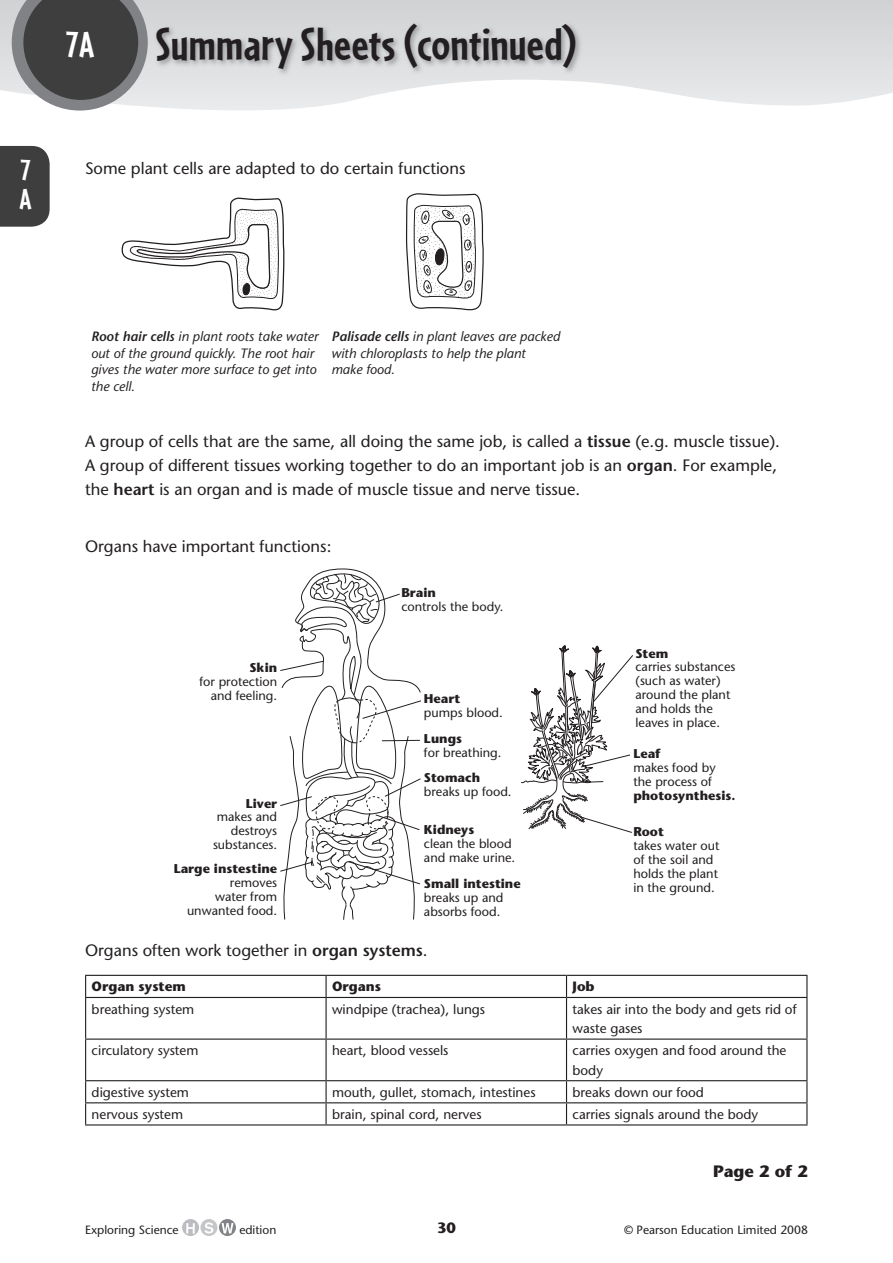
<style>
.page{position:relative;width:893px;height:1263px;background:#fff}
.page>*{position:absolute;margin:0;border:0;box-sizing:border-box;transform-origin:0 0}
.t1{font:700 48px "Cafeteria";letter-spacing:.005em;color:#231f20}
.t2{font:700 37.5px "Cafeteria";color:#fff}
.t3{font:700 30px/28.5px "Cafeteria";color:#fff}
.t4{font:16.5px/24px "Stone Sans";color:#231f20}
.t5{font:700 16.5px "Stone Sans";color:#231f20}
.t6{font:700 15px "Stone Sans";color:#231f20}
.t7{font:13.5px/19.5px "Stone Sans";color:#231f20}
.t8{font:italic 500 13.5px/16.5px "Stone Sans Std";color:#231f20}
.t9{font:700 13.5px "Stone Sans";color:#231f20}
.t10{font:500 12.75px/14px "Stone Sans Std";color:#231f20}
.t11{font:700 12.75px "Stone Sans Std";color:#231f20}
.t12{font:12.75px "Stone Sans Std Phonetic";color:#231f20}
.t13{font:12px "Stone Sans";color:#231f20}
.s1{font-weight:600}
</style>
<div class="page">
<svg style="left:0;top:0;width:893px;height:110px"></svg>
<svg style="left:12px;top:0;width:136px;height:111px;background:#676869"></svg>
<div style="left:182px;top:1219px;width:17px;height:17px;background:#bcbdc0;border-radius:50%"></div>
<svg style="left:186px;top:1223px;width:9px;height:11px"></svg>
<div style="left:200px;top:1219px;width:17px;height:17px;background:#c5c6c8;border-radius:50%"></div>
<svg style="left:204px;top:1222px;width:9px;height:11px"></svg>
<svg style="left:219px;top:1219px;width:17px;height:17px"></svg>
<svg style="left:222px;top:1223px;width:12px;height:10px"></svg>
<div style="left:0;top:146px;width:50px;height:81px;background:#3e3e3f"></div>
<svg style="left:880px;top:77px;width:13px;height:33px"></svg>
<hr style="left:85px;top:975px;width:241px;height:1px;background:#231f20">
<svg style="left:85px;top:976px;width:1px;height:21px"></svg>
<hr style="left:326px;top:975px;width:241px;height:1px;background:#231f20">
<svg style="left:326px;top:976px;width:1px;height:21px"></svg>
<hr style="left:567px;top:975px;width:241px;height:1px;background:#231f20">
<svg style="left:566px;top:976px;width:1px;height:21px"></svg>
<hr style="left:806px;top:976px;width:2px;height:21px;background:#231f20">
<hr style="left:85px;top:997px;width:241px;height:1px;background:#231f20">
<hr style="left:85px;top:998px;width:1px;height:40px;background:#231f20">
<hr style="left:326px;top:997px;width:241px;height:1px;background:#231f20">
<hr style="left:326px;top:998px;width:1px;height:40px;background:#231f20">
<hr style="left:567px;top:997px;width:241px;height:1px;background:#231f20">
<hr style="left:566px;top:998px;width:1px;height:40px;background:#231f20">
<hr style="left:806px;top:998px;width:2px;height:40px;background:#231f20">
<hr style="left:85px;top:1038px;width:241px;height:2px;background:#231f20">
<hr style="left:85px;top:1040px;width:1px;height:40px;background:#231f20">
<hr style="left:326px;top:1038px;width:241px;height:2px;background:#231f20">
<hr style="left:326px;top:1040px;width:1px;height:40px;background:#231f20">
<hr style="left:567px;top:1038px;width:241px;height:2px;background:#231f20">
<hr style="left:566px;top:1040px;width:1px;height:40px;background:#231f20">
<hr style="left:806px;top:1040px;width:2px;height:40px;background:#231f20">
<hr style="left:85px;top:1080px;width:241px;height:1px;background:#231f20">
<hr style="left:326px;top:1080px;width:241px;height:1px;background:#231f20">
<hr style="left:567px;top:1080px;width:241px;height:1px;background:#231f20">
<hr style="left:806px;top:1081px;width:2px;height:21px;background:#231f20">
<hr style="left:85px;top:1102px;width:241px;height:1px;background:#231f20">
<svg style="left:85px;top:1081px;width:1px;height:43px"></svg>
<hr style="left:326px;top:1102px;width:241px;height:1px;background:#231f20">
<svg style="left:326px;top:1081px;width:1px;height:43px"></svg>
<hr style="left:567px;top:1102px;width:241px;height:1px;background:#231f20">
<svg style="left:566px;top:1081px;width:1px;height:43px"></svg>
<hr style="left:806px;top:1103px;width:2px;height:21px;background:#231f20">
<hr style="left:85px;top:1124px;width:241px;height:1px;background:#231f20">
<hr style="left:326px;top:1124px;width:241px;height:1px;background:#231f20">
<hr style="left:567px;top:1124px;width:241px;height:1px;background:#231f20">
<img style="left:153px;top:21px;width:430px;height:56px">
<svg style="left:121px;top:197px;width:164px;height:114px"></svg>
<svg style="left:406px;top:193px;width:78px;height:118px"></svg>
<svg style="left:280px;top:568px;width:141px;height:352px"></svg>
<svg style="left:521px;top:645px;width:112px;height:188px"></svg>
<h2 class="t2" style="left:66px;top:23px;width:30px">7A</h2>
<h1 class="t1" style="left:156px;top:17px;width:422px">Summary Sheets (continued)</h1>
<h3 class="t3" style="left:20px;top:156px;width:14px">7<br>A</h3>
<p class="t4" style="left:85px;top:156px;width:382px">Some plant cells are adapted to do certain functions</p>
<p class="t8" style="left:91px;top:328px;width:229px"><span class="s1">Root hair cells</span> in plant roots take water out of the ground quickly. The root hair gives the water more surface to get into the cell.</p>
<p class="t8" style="left:332px;top:328px;width:230px"><span class="s1">Palisade cells</span> in plant leaves are packed with chloroplasts to help the plant make food.</p>
<p class="t4" style="left:85px;top:430px;width:696px">A group of cells that are the same, all doing the same job, is called a <span class="s1">tissue</span> (e.g. muscle tissue).<br>A group of different tissues working together to do an important job is an <span class="s1">organ</span>. For example, the <span class="s1">heart</span> is an organ and is made of muscle tissue and nerve tissue.</p>
<p class="t4" style="left:85px;top:534px;width:248px">Organs have important functions:</p>
<p class="t11" style="left:250px;top:660px;width:29px">Skin</p>
<p class="t10" style="left:200px;top:675px;width:79px;text-align:right">for protection and feeling.</p>
<p class="t11" style="left:401px;top:585px;width:36px">Brain</p>
<p class="t10" style="left:401px;top:600px;width:104px">controls the body.</p>
<p class="t11" style="left:424px;top:691px;width:38px">Heart</p>
<p class="t12" style="left:424px;top:705px;width:80px">pumps blood.</p>
<p class="t11" style="left:424px;top:731px;width:40px">Lungs</p>
<p class="t10" style="left:424px;top:746px;width:79px">for breathing.</p>
<p class="t11" style="left:424px;top:770px;width:58px">Stomach</p>
<p class="t10" style="left:424px;top:785px;width:89px">breaks up food.</p>
<p class="t11" style="left:246px;top:795px;width:33px">Liver</p>
<p class="t10" style="left:213px;top:810px;width:66px;text-align:right">makes and destroys substances.</p>
<p class="t11" style="left:424px;top:822px;width:52px">Kidneys</p>
<p class="t10" style="left:424px;top:837px;width:93px">clean the blood and make urine.</p>
<p class="t11" style="left:174px;top:861px;width:105px">Large instestine</p>
<p class="t10" style="left:187px;top:876px;width:92px;text-align:right">removes<br>water from unwanted food.</p>
<p class="t11" style="left:424px;top:876px;width:98px">Small intestine</p>
<p class="t10" style="left:424px;top:891px;width:81px">breaks up and absorbs food.</p>
<p class="t11" style="left:636px;top:645px;width:34px">Stem</p>
<p class="t10" style="left:636px;top:660px;width:101px">carries substances (such as water) around the plant and holds the leaves in place.</p>
<p class="t11" style="left:633px;top:746px;width:29px">Leaf</p>
<p class="t10" style="left:633px;top:760px;width:84px">makes food by the process of</p>
<p class="t11" style="left:633px;top:787px;width:103px">photosynthesis.</p>
<p class="t11" style="left:633px;top:824px;width:32px">Root</p>
<p class="t10" style="left:633px;top:838px;width:88px">takes water out of the soil and holds the plant in the ground.</p>
<p class="t4" style="left:85px;top:938px;width:344px">Organs often work together in <span class="s1">organ systems</span>.</p>
<p class="t9" style="left:92px;top:979px;width:96px">Organ system</p>
<p class="t9" style="left:332px;top:979px;width:50px">Organs</p>
<p class="t9" style="left:573px;top:979px;width:24px">Job</p>
<p class="t7" style="left:92px;top:999px;width:104px">breathing system</p>
<p class="t7" style="left:332px;top:999px;width:155px">windpipe (trachea), lungs</p>
<p class="t7" style="left:573px;top:999px;width:226px">takes air into the body and gets rid of waste gases</p>
<p class="t7" style="left:92px;top:1041px;width:108px">circulatory system</p>
<p class="t7" style="left:332px;top:1041px;width:118px">heart, blood vessels</p>
<p class="t7" style="left:573px;top:1041px;width:215px">carries oxygen and food around the body</p>
<p class="t7" style="left:92px;top:1082px;width:99px">digestive system</p>
<p class="t7" style="left:332px;top:1082px;width:205px">mouth, gullet, stomach, intestines</p>
<p class="t7" style="left:573px;top:1082px;width:133px">breaks down our food</p>
<p class="t7" style="left:92px;top:1104px;width:93px">nervous system</p>
<p class="t7" style="left:332px;top:1104px;width:151px">brain, spinal cord, nerves</p>
<p class="t7" style="left:573px;top:1104px;width:187px">carries signals around the body</p>
<p class="t5" style="left:713px;top:1161px;width:96px">Page 2 of 2</p>
<p class="t13" style="left:85px;top:1222px;width:95px">Exploring Science</p>
<p class="t13" style="left:239px;top:1222px;width:38px">edition</p>
<p class="t6" style="left:437px;top:1218px;width:20px">30</p>
<p class="t13" style="left:624px;top:1222px;width:185px">© Pearson Education Limited 2008</p>
</div>
